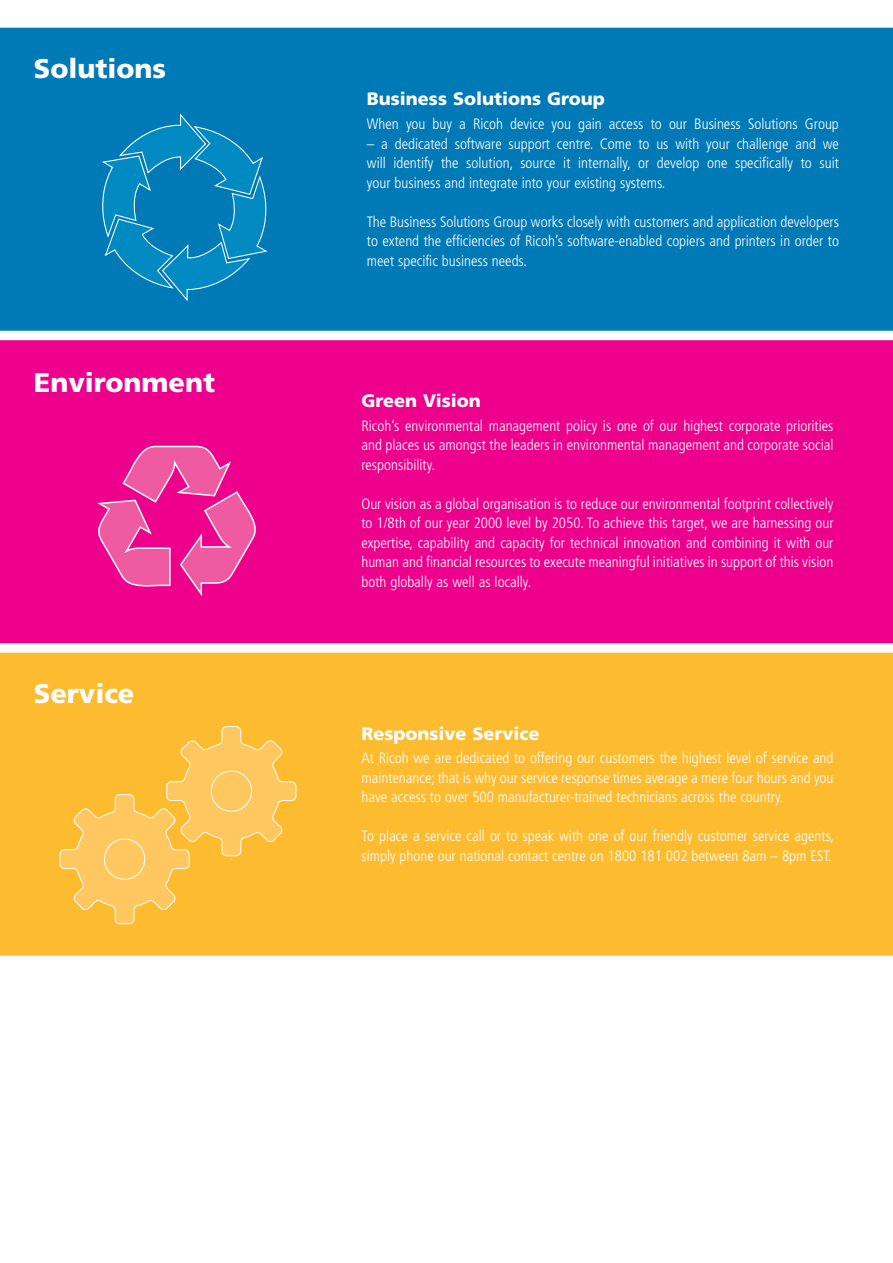
<style>
.page{position:relative;width:893px;height:1263px;background:#fff}
.page>*{position:absolute;margin:0;border:0;box-sizing:border-box;transform-origin:0 0}
.t1{font:900 27px "Frutiger";color:#fff}
.t2{font:900 18px "Frutiger";color:#fff}
.t3{font:300 condensed 15px/19.5px "Frutiger";color:#fff;text-align:justify}
</style>
<div class="page">
<div style="left:0;top:653px;width:893px;height:303px;background:#fdbb30"></div>
<div style="left:0;top:340px;width:893px;height:303px;background:#ec008c"></div>
<svg style="left:59px;top:726px;width:238px;height:199px"></svg>
<div style="left:104px;top:839px;width:41px;height:41px;border:1px solid #fff;border-radius:50%"></div>
<div style="left:0;top:28px;width:893px;height:303px;background:#0079b7"></div>
<svg style="left:100px;top:113px;width:168px;height:190px"></svg>
<svg style="left:95px;top:445px;width:165px;height:154px"></svg>
<h1 class="t1" style="left:34px;top:58px;width:134px">Solutions</h1>
<h1 class="t1" style="left:34px;top:371px;width:183px">Environment</h1>
<h1 class="t1" style="left:34px;top:683px;width:102px">Service</h1>
<p class="t2" style="left:367px;top:92px;width:239px">Business Solutions Group</p>
<p class="t3" style="left:367px;top:115px;width:473px">When you buy a Ricoh device you gain access to our Business Solutions Group</p>
<p class="t3" style="left:367px;top:135px;width:473px">– a dedicated software support centre. Come to us with your challenge and we will identify the solution, source it internally, or develop one specifically to suit your business and integrate into your existing systems.</p>
<p class="t3" style="left:367px;top:213px;width:474px">The Business Solutions Group works closely with customers and application developers to extend the efficiencies of Ricoh’s software-enabled copiers and printers in order to meet specific business needs.</p>
<p class="t2" style="left:361px;top:394px;width:121px">Green Vision</p>
<p class="t3" style="left:361px;top:417px;width:473px">Ricoh’s environmental management policy is one of our highest corporate priorities and places us amongst the leaders in environmental management and corporate social responsibility.</p>
<p class="t3" style="left:361px;top:495px;width:474px">Our vision as a global organisation is to reduce our environmental footprint collectively to 1/8th of our year 2000 level by 2050. To achieve this target, we are harnessing our expertise, capability and capacity for technical innovation and combining it with our human and financial resources to execute meaningful initiatives in support of this vision both globally as well as locally.</p>
<p class="t2" style="left:361px;top:726px;width:180px">Responsive Service</p>
<p class="t3" style="left:361px;top:750px;width:474px">At Ricoh we are dedicated to offering our customers the highest level of service and maintenance; that is why our service response times average a mere four hours and you have access to over 500 manufacturer-trained technicians across the country.</p>
<p class="t3" style="left:361px;top:828px;width:474px">To place a service call or to speak with one of our friendly customer service agents, simply phone our national contact centre on 1800 181 002 between 8am – 8pm EST.</p>
</div>
